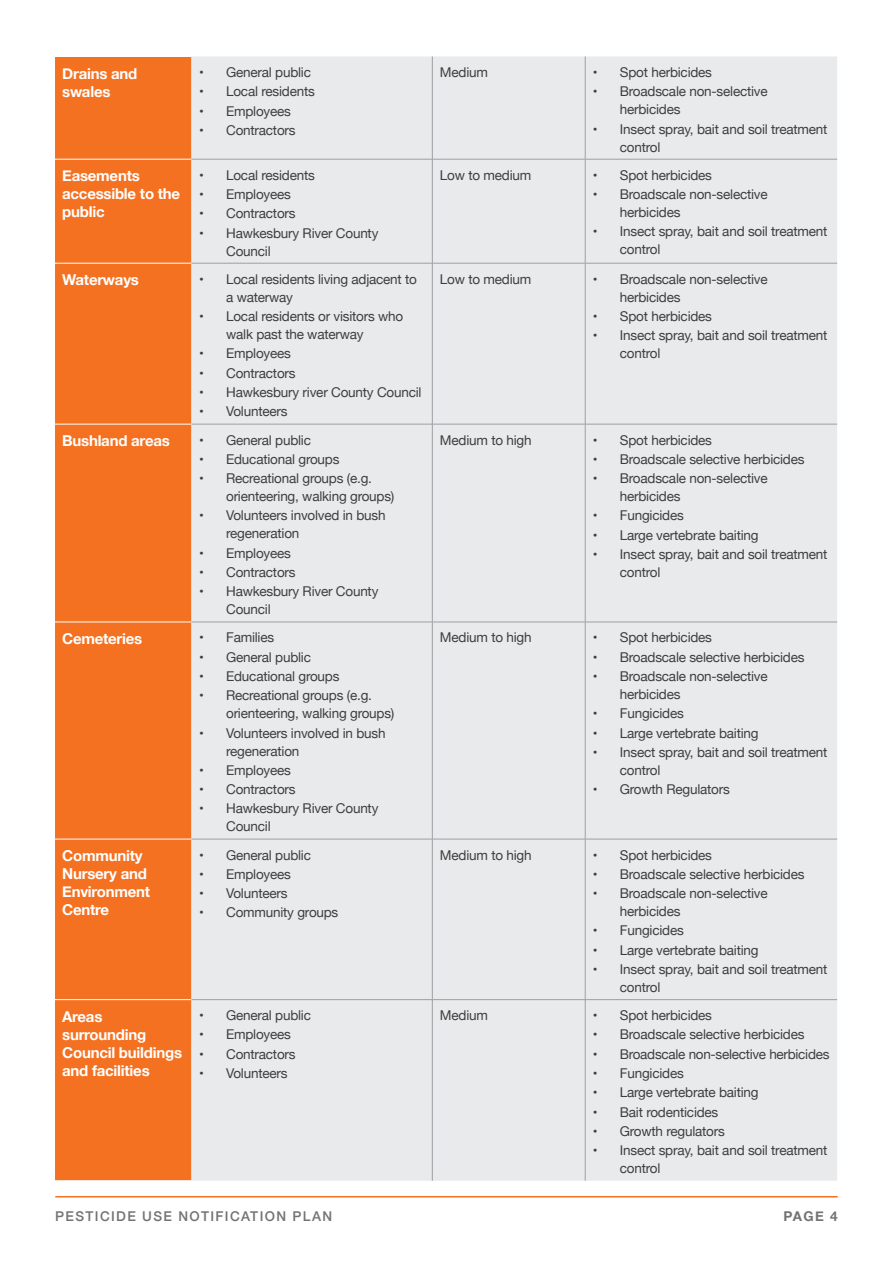
<style>
.page{position:relative;width:893px;height:1263px;background:#fff}
.page>*{position:absolute;margin:0;border:0;box-sizing:border-box;transform-origin:0 0}
.t1{font:700 15px/18px "Helvetica Neue";letter-spacing:-.015em;color:#fff}
.t2{font:13.5px/18px "Helvetica Neue";letter-spacing:-.015em;color:#3e3e3f}
.t3{font:500 13.5px "Helvetica Neue";letter-spacing:.1em;color:#727376}
.t4{font:700 13.5px "Helvetica Neue";color:#727376}
</style>
<div class="page">
<div style="left:55px;top:57px;width:136px;height:1123px;background:#f37121"></div>
<div style="left:191px;top:56px;width:646px;height:1125px;background:#e9eaeb"></div>
<hr style="left:54px;top:159px;width:137px;height:1px;background:#fff">
<hr style="left:54px;top:263px;width:137px;height:1px;background:#fff">
<hr style="left:54px;top:424px;width:137px;height:1px;background:#fff">
<hr style="left:54px;top:622px;width:137px;height:1px;background:#fff">
<hr style="left:54px;top:839px;width:137px;height:1px;background:#fff">
<hr style="left:54px;top:999px;width:137px;height:1px;background:#fff">
<hr style="left:432px;top:56px;width:1px;height:103px;background:#9d9fa2">
<hr style="left:585px;top:56px;width:1px;height:103px;background:#9d9fa2">
<hr style="left:191px;top:159px;width:241px;height:1px;background:#9d9fa2">
<hr style="left:432px;top:159px;width:153px;height:1px;background:#9d9fa2">
<hr style="left:432px;top:159px;width:1px;height:104px;background:#9d9fa2">
<hr style="left:585px;top:159px;width:252px;height:1px;background:#9d9fa2">
<hr style="left:585px;top:159px;width:1px;height:104px;background:#9d9fa2">
<hr style="left:191px;top:263px;width:241px;height:1px;background:#9d9fa2">
<hr style="left:432px;top:263px;width:153px;height:1px;background:#9d9fa2">
<hr style="left:432px;top:263px;width:1px;height:161px;background:#9d9fa2">
<hr style="left:585px;top:263px;width:252px;height:1px;background:#9d9fa2">
<hr style="left:585px;top:263px;width:1px;height:161px;background:#9d9fa2">
<hr style="left:191px;top:424px;width:241px;height:1px;background:#9d9fa2">
<hr style="left:432px;top:424px;width:153px;height:1px;background:#9d9fa2">
<hr style="left:432px;top:424px;width:1px;height:198px;background:#9d9fa2">
<hr style="left:585px;top:424px;width:252px;height:1px;background:#9d9fa2">
<hr style="left:585px;top:424px;width:1px;height:198px;background:#9d9fa2">
<hr style="left:191px;top:622px;width:241px;height:1px;background:#9d9fa2">
<hr style="left:432px;top:622px;width:153px;height:1px;background:#9d9fa2">
<hr style="left:432px;top:622px;width:1px;height:217px;background:#9d9fa2">
<hr style="left:585px;top:622px;width:252px;height:1px;background:#9d9fa2">
<hr style="left:585px;top:622px;width:1px;height:217px;background:#9d9fa2">
<hr style="left:191px;top:999px;width:241px;height:1px;background:#9d9fa2">
<hr style="left:432px;top:999px;width:153px;height:1px;background:#9d9fa2">
<hr style="left:585px;top:999px;width:252px;height:1px;background:#9d9fa2">
<hr style="left:191px;top:839px;width:241px;height:1px;background:#9d9fa2">
<hr style="left:432px;top:839px;width:153px;height:1px;background:#9d9fa2">
<hr style="left:432px;top:839px;width:1px;height:160px;background:#9d9fa2">
<hr style="left:585px;top:839px;width:252px;height:1px;background:#9d9fa2">
<hr style="left:585px;top:839px;width:1px;height:160px;background:#9d9fa2">
<hr style="left:432px;top:1000px;width:1px;height:181px;background:#9d9fa2">
<hr style="left:585px;top:1000px;width:1px;height:181px;background:#9d9fa2">
<hr style="left:55px;top:1196px;width:783px;height:1px;background:#f37121">
<p class="t1" style="left:62px;top:65px;width:77px">Drains and swales</p>
<p class="t2" style="left:199px;top:64px;width:113px">• General public</p>
<p class="t2" style="left:199px;top:83px;width:117px">• Local residents</p>
<p class="t2" style="left:199px;top:103px;width:93px">• Employees</p>
<p class="t2" style="left:199px;top:122px;width:98px">• Contractors</p>
<p class="t1" style="left:62px;top:168px;width:120px">Easements accessible to the public</p>
<p class="t2" style="left:199px;top:167px;width:117px">• Local residents</p>
<p class="t2" style="left:199px;top:186px;width:93px">• Employees</p>
<p class="t2" style="left:199px;top:205px;width:98px">• Contractors</p>
<p class="t2" style="left:226px;top:224px;width:154px;text-indent:-27px">• Hawkesbury River County<br>Council</p>
<p class="t1" style="left:62px;top:271px;width:78px">Waterways</p>
<p class="t2" style="left:226px;top:271px;width:192px;text-indent:-27px">• Local residents living adjacent to a waterway</p>
<p class="t2" style="left:226px;top:308px;width:179px;text-indent:-27px">• Local residents or visitors who walk past the waterway</p>
<p class="t2" style="left:199px;top:345px;width:93px">• Employees</p>
<p class="t2" style="left:199px;top:364px;width:98px">• Contractors</p>
<p class="t2" style="left:199px;top:384px;width:224px">• Hawkesbury river County Council</p>
<p class="t2" style="left:199px;top:403px;width:90px">• Volunteers</p>
<p class="t1" style="left:62px;top:432px;width:109px">Bushland areas</p>
<p class="t2" style="left:199px;top:432px;width:113px">• General public</p>
<p class="t2" style="left:199px;top:451px;width:142px">• Educational groups</p>
<p class="t2" style="left:226px;top:470px;width:170px;text-indent:-27px">• Recreational groups (e.g. orienteering, walking groups)</p>
<p class="t2" style="left:226px;top:507px;width:161px;text-indent:-27px">• Volunteers involved in bush regeneration</p>
<p class="t2" style="left:199px;top:545px;width:93px">• Employees</p>
<p class="t2" style="left:199px;top:564px;width:98px">• Contractors</p>
<p class="t2" style="left:226px;top:583px;width:154px;text-indent:-27px">• Hawkesbury River County<br>Council</p>
<p class="t1" style="left:62px;top:630px;width:82px">Cemeteries</p>
<p class="t2" style="left:199px;top:629px;width:77px">• Families</p>
<p class="t2" style="left:199px;top:649px;width:113px">• General public</p>
<p class="t2" style="left:199px;top:668px;width:142px">• Educational groups</p>
<p class="t2" style="left:226px;top:687px;width:170px;text-indent:-27px">• Recreational groups (e.g. orienteering, walking groups)</p>
<p class="t2" style="left:226px;top:724px;width:161px;text-indent:-27px">• Volunteers involved in bush regeneration</p>
<p class="t2" style="left:199px;top:762px;width:93px">• Employees</p>
<p class="t2" style="left:199px;top:781px;width:98px">• Contractors</p>
<p class="t2" style="left:226px;top:800px;width:154px;text-indent:-27px">• Hawkesbury River County<br>Council</p>
<p class="t1" style="left:62px;top:847px;width:90px">Community<br>Nursery and<br>Environment<br>Centre</p>
<p class="t2" style="left:199px;top:846px;width:113px">• General public</p>
<p class="t2" style="left:199px;top:866px;width:93px">• Employees</p>
<p class="t2" style="left:199px;top:885px;width:90px">• Volunteers</p>
<p class="t2" style="left:199px;top:904px;width:141px">• Community groups</p>
<p class="t1" style="left:62px;top:1008px;width:121px">Areas surrounding<br>Council buildings and facilities</p>
<p class="t2" style="left:199px;top:1007px;width:113px">• General public</p>
<p class="t2" style="left:199px;top:1026px;width:93px">• Employees</p>
<p class="t2" style="left:199px;top:1046px;width:98px">• Contractors</p>
<p class="t2" style="left:199px;top:1065px;width:90px">• Volunteers</p>
<p class="t2" style="left:440px;top:64px;width:50px">Medium</p>
<p class="t2" style="left:593px;top:64px;width:121px">• Spot herbicides</p>
<p class="t2" style="left:620px;top:83px;width:149px;text-indent:-27px">• Broadscale non-selective herbicides</p>
<p class="t2" style="left:620px;top:121px;width:209px;text-indent:-27px">• Insect spray, bait and soil treatment control</p>
<p class="t2" style="left:440px;top:167px;width:93px">Low to medium</p>
<p class="t2" style="left:593px;top:167px;width:121px">• Spot herbicides</p>
<p class="t2" style="left:620px;top:186px;width:149px;text-indent:-27px">• Broadscale non-selective herbicides</p>
<p class="t2" style="left:620px;top:223px;width:209px;text-indent:-27px">• Insect spray, bait and soil treatment control</p>
<p class="t2" style="left:440px;top:271px;width:93px">Low to medium</p>
<p class="t2" style="left:620px;top:271px;width:149px;text-indent:-27px">• Broadscale non-selective herbicides</p>
<p class="t2" style="left:593px;top:308px;width:121px">• Spot herbicides</p>
<p class="t2" style="left:620px;top:327px;width:209px;text-indent:-27px">• Insect spray, bait and soil treatment control</p>
<p class="t2" style="left:440px;top:432px;width:93px">Medium to high</p>
<p class="t2" style="left:593px;top:432px;width:121px">• Spot herbicides</p>
<p class="t2" style="left:593px;top:451px;width:213px">• Broadscale selective herbicides</p>
<p class="t2" style="left:620px;top:470px;width:149px;text-indent:-27px">• Broadscale non-selective herbicides</p>
<p class="t2" style="left:593px;top:507px;width:92px">• Fungicides</p>
<p class="t2" style="left:593px;top:527px;width:167px">• Large vertebrate baiting</p>
<p class="t2" style="left:620px;top:546px;width:209px;text-indent:-27px">• Insect spray, bait and soil treatment control</p>
<p class="t2" style="left:440px;top:629px;width:93px">Medium to high</p>
<p class="t2" style="left:593px;top:629px;width:121px">• Spot herbicides</p>
<p class="t2" style="left:593px;top:649px;width:213px">• Broadscale selective herbicides</p>
<p class="t2" style="left:620px;top:668px;width:149px;text-indent:-27px">• Broadscale non-selective herbicides</p>
<p class="t2" style="left:593px;top:705px;width:92px">• Fungicides</p>
<p class="t2" style="left:593px;top:724px;width:167px">• Large vertebrate baiting</p>
<p class="t2" style="left:620px;top:744px;width:209px;text-indent:-27px">• Insect spray, bait and soil treatment control</p>
<p class="t2" style="left:593px;top:781px;width:138px">• Growth Regulators</p>
<p class="t2" style="left:440px;top:846px;width:93px">Medium to high</p>
<p class="t2" style="left:593px;top:846px;width:121px">• Spot herbicides</p>
<p class="t2" style="left:593px;top:866px;width:213px">• Broadscale selective herbicides</p>
<p class="t2" style="left:620px;top:885px;width:149px;text-indent:-27px">• Broadscale non-selective herbicides</p>
<p class="t2" style="left:593px;top:922px;width:92px">• Fungicides</p>
<p class="t2" style="left:593px;top:942px;width:167px">• Large vertebrate baiting</p>
<p class="t2" style="left:620px;top:961px;width:209px;text-indent:-27px">• Insect spray, bait and soil treatment control</p>
<p class="t2" style="left:440px;top:1007px;width:50px">Medium</p>
<p class="t2" style="left:593px;top:1007px;width:121px">• Spot herbicides</p>
<p class="t2" style="left:593px;top:1026px;width:213px">• Broadscale selective herbicides</p>
<p class="t2" style="left:593px;top:1046px;width:238px">• Broadscale non-selective herbicides</p>
<p class="t2" style="left:593px;top:1065px;width:92px">• Fungicides</p>
<p class="t2" style="left:593px;top:1084px;width:167px">• Large vertebrate baiting</p>
<p class="t2" style="left:593px;top:1103px;width:127px">• Bait rodenticides</p>
<p class="t2" style="left:593px;top:1123px;width:134px">• Growth regulators</p>
<p class="t2" style="left:620px;top:1142px;width:209px;text-indent:-27px">• Insect spray, bait and soil treatment control</p>
<p class="t3" style="left:55px;top:1205px;width:278px">PESTICIDE USE NOTIFICATION PLAN</p>
<p class="t4" style="left:783px;top:1205px;width:56px">PAGE 4</p>
</div>
